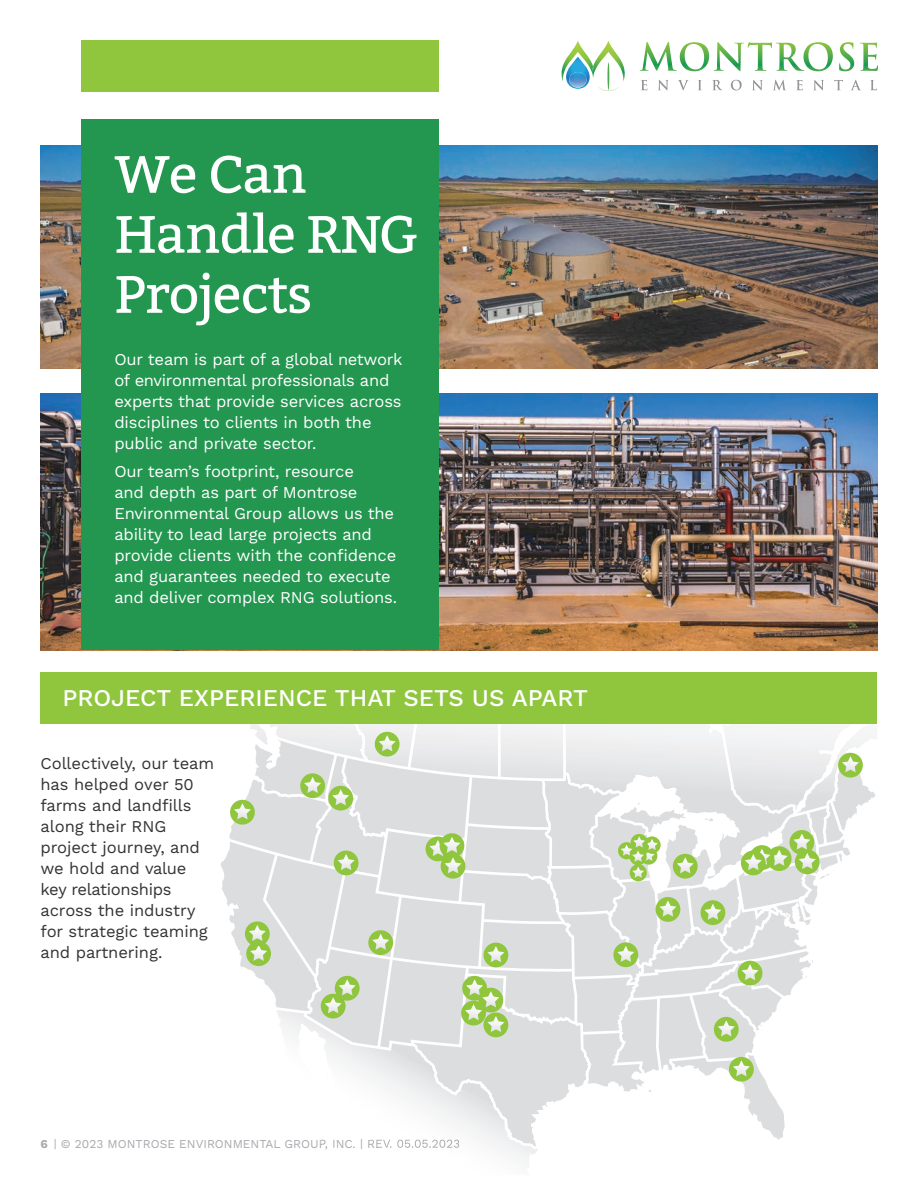
<style>
.page{position:relative;width:918px;height:1188px;background:#fff}
.page>*{position:absolute;margin:0;border:0;box-sizing:border-box;transform-origin:0 0}
.t1{font:52.5px/60px "Bitter";letter-spacing:-.02em;color:#fff}
.t2{font:500 24px "Work Sans";color:#fff}
.t3{font:16.5px/21px "Work Sans";letter-spacing:-.01em;color:#fff}
.t4{font:16.5px/21px "Work Sans";letter-spacing:-.005em;color:#323332}
.t5{font:12px "Work Sans";color:#a8a9ad}
.s1{font-weight:700}
</style>
<div class="page">
<svg style="left:640px;top:42px;width:193px;height:29px"></svg>
<svg style="left:839px;top:42px;width:15px;height:29px"></svg>
<svg style="left:860px;top:42px;width:18px;height:29px"></svg>
<svg style="left:641px;top:80px;width:6px;height:10px"></svg>
<svg style="left:658px;top:80px;width:11px;height:10px"></svg>
<svg style="left:678px;top:80px;width:11px;height:10px"></svg>
<svg style="left:698px;top:80px;width:4px;height:10px"></svg>
<svg style="left:712px;top:80px;width:10px;height:10px"></svg>
<svg style="left:731px;top:80px;width:11px;height:10px"></svg>
<svg style="left:753px;top:80px;width:10px;height:10px"></svg>
<svg style="left:773px;top:80px;width:13px;height:10px"></svg>
<svg style="left:796px;top:80px;width:7px;height:10px"></svg>
<svg style="left:814px;top:80px;width:10px;height:10px"></svg>
<svg style="left:834px;top:80px;width:9px;height:10px"></svg>
<svg style="left:851px;top:80px;width:10px;height:10px"></svg>
<svg style="left:870px;top:80px;width:7px;height:10px"></svg>
<svg style="left:562px;top:40px;width:63px;height:51px"></svg>
<img style="left:40px;top:146px;width:41px;height:222px">
<img style="left:438px;top:146px;width:440px;height:222px">
<img style="left:40px;top:393px;width:41px;height:257px">
<img style="left:438px;top:393px;width:440px;height:257px">
<div style="left:81px;top:119px;width:357px;height:224px;background:#239650"></div>
<div style="left:81px;top:40px;width:357px;height:52px;background:#8fc63e"></div>
<div style="left:81px;top:341px;width:357px;height:309px;background:#239650"></div>
<div style="left:40px;top:672px;width:838px;height:51px;background:#8fc63e"></div>
<svg style="left:221px;top:706px;width:657px;height:457px"></svg>
<h1 class="t1" style="left:114px;top:145px;width:306px">We Can<br>Handle RNG<br>Projects</h1>
<p class="t3" style="left:114px;top:350px;width:290px">Our team is part of a global network of environmental professionals and experts that provide services across disciplines to clients in both the public and private sector.</p>
<p class="t3" style="left:114px;top:462px;width:284px">Our team’s footprint, resource<br>and depth as part of Montrose Environmental Group allows us the ability to lead large projects and provide clients with the confidence and guarantees needed to execute and deliver complex RNG solutions.</p>
<h2 class="t2" style="left:62px;top:684px;width:527px">PROJECT EXPERIENCE THAT SETS US APART</h2>
<p class="t4" style="left:41px;top:754px;width:175px">Collectively, our team has helped over 50 farms and landfills along their RNG project journey, and we hold and value key relationships across the industry for strategic teaming and partnering.</p>
<p class="t5" style="left:40px;top:1137px;width:421px"><span class="s1">6</span> | © 2023 MONTROSE ENVIRONMENTAL GROUP, INC. | REV. 05.05.2023</p>
</div>
